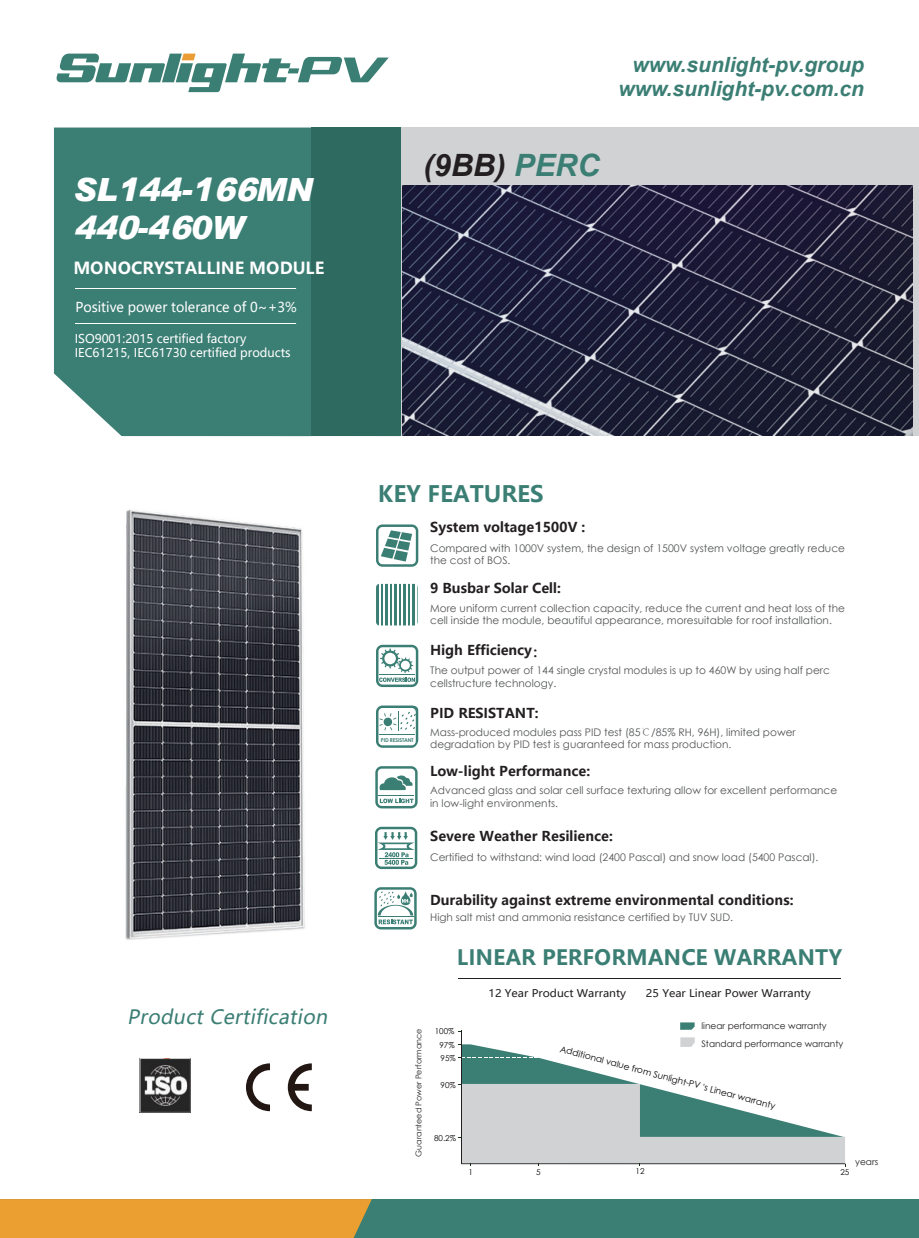
<style>
.page{position:relative;width:919px;height:1238px;background:#fff}
.page>*{position:absolute;margin:0;border:0;box-sizing:border-box;transform-origin:0 0}
.t1{font:italic 900 31.95px/38.4px "Arial";color:#fff}
.t2{font:italic 700 30.75px "Arial";color:#231f20}
.t3{font:700 22.5px "Microsoft Ya Hei";color:#3b7e74}
.t4{font:italic 700 21px/24px "Arial";color:#3b7e74;text-align:right}
.t5{font:700 21px "Microsoft Ya Hei";color:#3b7e74}
.t6{font:italic 19.5px "Microsoft Ya Hei";color:#3b7e74}
.t7{font:700 16.5px "Microsoft Ya Hei";color:#fff}
.t8{font:700 13.5px "Microsoft Ya Hei";color:#231f20}
.t9{font:13.5px "Microsoft Ya Hei";color:#fff}
.t10{font:12px/14.4px "Microsoft Ya Hei";color:#fff}
.t11{font:10.5px/12.6px "Century Gothic";color:#545557}
.t12{font:10.5px "Microsoft Ya Hei";color:#231f20;scale:1.06 1}
.t13{font:9px/17.5px "Century Gothic";color:#231f20}
.t14{font:9px "Century Gothic";color:#060303}
.t15{font:8.1px "Century Gothic";color:#090405}
.t16{font:7.95px "Century Gothic";color:#231f20}
.t17{font:700 5.25px "Century Gothic";letter-spacing:-.025em;color:#3b7e74}
.s1{font-style:inherit}
.s2{color:#3b7e74}
.s3{font-family:"Adobe Song Std";font-weight:300}
</style>
<div class="page">
<img style="left:140px;top:1058px;width:50px;height:54px">
<hr style="left:458px;top:978px;width:383px;height:1px;background:#231f20">
<div style="left:401px;top:128px;width:517px;height:308px;background:#d1d2d4"></div>
<div style="left:54px;top:127px;width:347px;height:309px;background:#3b7e74"></div>
<div style="left:311px;top:128px;width:90px;height:308px;background:#2f6a61"></div>
<hr style="left:75px;top:288px;width:221px;height:1px;background:#fff">
<hr style="left:75px;top:323px;width:221px;height:1px;background:#fff">
<div style="left:0;top:1198px;width:918px;height:39px;background:#3b7e74"></div>
<svg style="left:0;top:1198px;width:372px;height:39px;background:#e8a037"></svg>
<svg style="left:246px;top:1063px;width:66px;height:48px"></svg>
<svg style="left:56px;top:54px;width:333px;height:38px"></svg>
<hr style="left:461px;top:1030px;width:1px;height:134px;background:#222020">
<svg style="left:680px;top:1022px;width:14px;height:7px"></svg>
<svg style="left:458px;top:1037px;width:387px;height:129px"></svg>
<svg style="left:376px;top:644px;width:42px;height:43px"></svg>
<svg style="left:375px;top:826px;width:42px;height:43px"></svg>
<svg style="left:375px;top:766px;width:42px;height:42px"></svg>
<svg style="left:374px;top:887px;width:42px;height:42px"></svg>
<svg style="left:376px;top:705px;width:42px;height:42px"></svg>
<svg style="left:376px;top:524px;width:42px;height:42px"></svg>
<svg style="left:376px;top:584px;width:41px;height:41px"></svg>
<hr style="left:410px;top:583px;width:2px;height:43px;background:#fff">
<hr style="left:406px;top:583px;width:1px;height:43px;background:#fff">
<hr style="left:401px;top:583px;width:2px;height:43px;background:#fff">
<hr style="left:397px;top:583px;width:1px;height:43px;background:#fff">
<hr style="left:415px;top:583px;width:1px;height:43px;background:#fff">
<hr style="left:388px;top:583px;width:1px;height:43px;background:#fff">
<hr style="left:383px;top:583px;width:2px;height:43px;background:#fff">
<hr style="left:379px;top:583px;width:1px;height:43px;background:#fff">
<hr style="left:392px;top:583px;width:2px;height:43px;background:#fff">
<img style="left:402px;top:186px;width:510px;height:250px">
<img style="left:125px;top:509px;width:181px;height:431px">
<h1 class="t1" style="left:73px;top:170px;width:241px">SL144-1<span class="s1">66</span>MN<br><span class="s1">440</span>- 4 <span class="s1">6</span>0 W</h1>
<h3 class="t7" style="left:73px;top:261px;width:252px">MONOCRYSTALLINE MODULE</h3>
<p class="t9" style="left:75px;top:300px;width:223px">Positive power tolerance of 0~+3%</p>
<p class="t10" style="left:75px;top:332px;width:217px">ISO9001:2015 certified factory<br>IEC61215, IEC61730 certified products</p>
<h3 class="t6" style="left:127px;top:1008px;width:205px">Product Certification</h3>
<h3 class="t4" style="left:618px;top:54px;width:247px">www.sunlight-pv.group www.sunlight-pv.com.cn</h3>
<h2 class="t2" style="left:423px;top:154px;width:177px">(9BB) <span class="s2">PERC</span></h2>
<h3 class="t3" style="left:378px;top:484px;width:167px">KEY FEATURES</h3>
<p class="t17" style="left:381px;top:737px;width:34px">PID RESISTANT</p>
<p class="t8" style="left:430px;top:521px;width:156px">System voltage1500V :</p>
<p class="t11" style="left:430px;top:542px;width:416px">Compared with 1000V system, the design of 1500V system voltage greatly reduce the cost of BOS.</p>
<p class="t8" style="left:430px;top:582px;width:132px">9 Busbar Solar Cell:</p>
<p class="t11" style="left:430px;top:602px;width:416px">More uniform current collection capacity, reduce the current and heat loss of the cell inside the module, beautiful appearance, moresuitable for roof installation.</p>
<p class="t8" style="left:430px;top:644px;width:117px">High Efficiency：</p>
<p class="t11" style="left:430px;top:664px;width:401px">The output power of 144 single crystal modules is up to 460W by using half perc cellstructure technology.</p>
<p class="t8" style="left:430px;top:707px;width:110px">PID RESISTANT:</p>
<p class="t11" style="left:430px;top:726px;width:367px;line-height:12px">Mass-produced modules pass PID test (85<span class="s3">℃</span>/85% RH, 96H), limited power degradation by PID test is guaranteed for mass production.</p>
<p class="t8" style="left:430px;top:765px;width:161px">Low-light Performance:</p>
<p class="t11" style="left:430px;top:784px;width:408px">Advanced glass and solar cell surface texturing allow for excellent performance in low-light environments.</p>
<p class="t8" style="left:430px;top:830px;width:184px">Severe Weather Resilience:</p>
<p class="t11" style="left:430px;top:851px;width:390px">Certified to withstand: wind load (2400 Pascal) and snow load (5400 Pascal).</p>
<p class="t8" style="left:430px;top:894px;width:365px">Durability against extreme environmental conditions:</p>
<p class="t11" style="left:430px;top:912px;width:304px">High salt mist and ammonia resistance certified by TUV SUD.</p>
<p class="t16" style="left:415px;top:1156px;width:129px;rotate:-90deg">Guaranteed Power Performance</p>
<h3 class="t5" style="left:457px;top:948px;width:386px">LINEAR PERFORMANCE WARRANTY</h3>
<p class="t15" style="left:435px;top:1028px;width:21px">100%</p>
<p class="t15" style="left:439px;top:1041px;width:17px">97%</p>
<p class="t15" style="left:440px;top:1054px;width:17px">95%</p>
<p class="t15" style="left:440px;top:1081px;width:17px">90%</p>
<p class="t15" style="left:434px;top:1134px;width:23px">80.2%</p>
<p class="t12" style="left:488px;top:988px;width:131px">12 Year Product Warranty</p>
<p class="t12" style="left:646px;top:988px;width:157px">25 Year Linear Power Warranty</p>
<p class="t13" style="left:701px;top:1018px;width:143px">linear performance warranty<br>Standard performance warranty</p>
<p class="t14" style="left:561px;top:1045px;width:224px;rotate:15deg">Additional value from Sunlight-PV 's Linear warranty</p>
<p class="t13" style="left:855px;top:1153px;width:25px">years</p>
<p class="t15" style="left:468px;top:1168px;width:6px">1</p>
<p class="t15" style="left:536px;top:1168px;width:6px">5</p>
<p class="t15" style="left:635px;top:1168px;width:10px">12</p>
<p class="t15" style="left:840px;top:1168px;width:10px">25</p>
</div>
